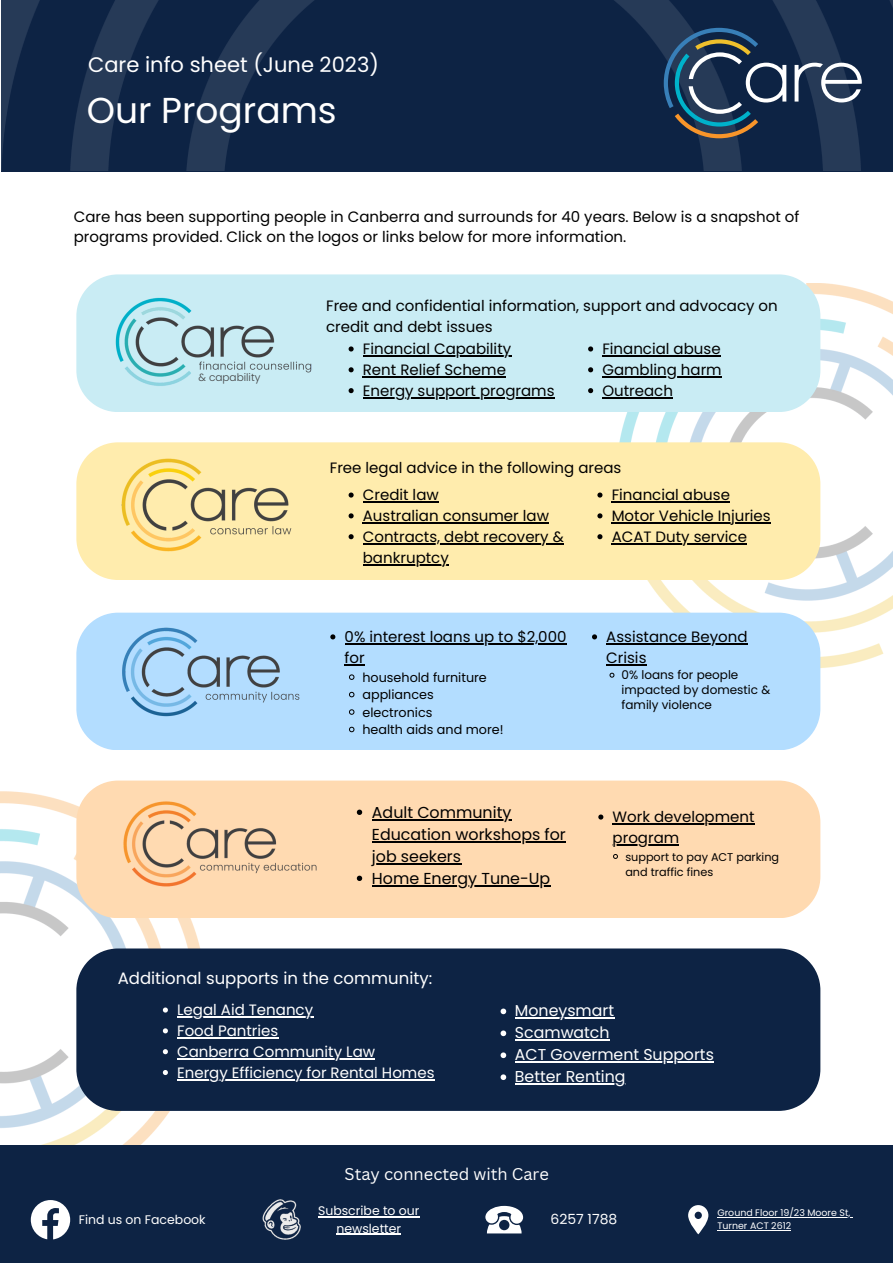
<style>
.page{position:relative;width:893px;height:1263px;background:#fff}
.page>*{position:absolute;margin:0;border:0;box-sizing:border-box;transform-origin:0 0}
.t1{font:36px "Poppins";color:#fff}
.t2{font:21px "Poppins";color:#fff}
.t3{font:16.5px "Poppins";color:#fff}
.t4{font:16.5px "Canva Sans";color:#fff}
.t5{font:15.83px/22px "Poppins";color:#000}
.t6{font:15.75px "Poppins";color:#fff}
.t7{font:15px/20.9px "Poppins";color:#000}
.t8{font:15px "Poppins";color:#fff}
.t9{font:13.95px "Poppins";color:#fff}
.t10{font:12.75px "Poppins";color:#000}
.t11{font:12.45px/17.5px "Poppins";color:#fff;text-align:center}
.t12{font:12px/14.6px "Poppins";color:#000}
.t13{font:11.25px/15.8px "Poppins";color:#000}
.t14{font:300 10.5px "Poppins";color:#404041}
.t15{font:9.45px "Poppins";color:#fff}
</style>
<div class="page">
<img style="left:606px;top:284px;width:287px;height:394px">
<img style="left:0;top:791px;width:200px;height:354px">
<img style="left:1px;top:0;width:892px;height:171px">
<svg style="left:664px;top:28px;width:122px;height:110px;background:#324a61"></svg>
<svg style="left:794px;top:63px;width:68px;height:39px"></svg>
<div style="left:76px;top:274px;width:744px;height:138px;background:#c9ecf4"></div>
<img style="left:114px;top:274px;width:198px;height:138px">
<svg style="left:348px;top:346px;width:6px;height:5px"></svg>
<hr style="left:363px;top:355px;width:148px;height:2px;background:#000">
<svg style="left:348px;top:367px;width:6px;height:5px"></svg>
<hr style="left:363px;top:376px;width:143px;height:1px;background:#000">
<svg style="left:348px;top:388px;width:6px;height:5px"></svg>
<hr style="left:363px;top:397px;width:191px;height:1px;background:#000">
<svg style="left:588px;top:346px;width:5px;height:5px"></svg>
<hr style="left:602px;top:355px;width:118px;height:2px;background:#000">
<svg style="left:588px;top:367px;width:5px;height:5px"></svg>
<hr style="left:602px;top:376px;width:119px;height:1px;background:#000">
<svg style="left:588px;top:388px;width:5px;height:5px"></svg>
<hr style="left:602px;top:397px;width:71px;height:1px;background:#000">
<div style="left:0;top:1145px;width:893px;height:118px;background:#0d2344"></div>
<img style="left:262px;top:1199px;width:39px;height:41px">
<hr style="left:318px;top:1216px;width:101px;height:1px;background:#fff">
<hr style="left:336px;top:1234px;width:65px;height:1px;background:#fff">
<svg style="left:485px;top:1206px;width:38px;height:27px"></svg>
<svg style="left:688px;top:1205px;width:20px;height:29px"></svg>
<hr style="left:717px;top:1217px;width:133px;height:1px;background:#fff">
<hr style="left:717px;top:1230px;width:74px;height:1px;background:#fff">
<div style="left:76px;top:613px;width:744px;height:137px;background:#b3ddff"></div>
<img style="left:122px;top:612px;width:178px;height:121px">
<svg style="left:330px;top:634px;width:5px;height:5px"></svg>
<hr style="left:344px;top:643px;width:126px;height:1px;background:#000">
<hr style="left:470px;top:643px;width:96px;height:1px;background:#000">
<svg style="left:344px;top:664px;width:21px;height:1px"></svg>
<svg style="left:349px;top:674px;width:6px;height:6px"></svg>
<svg style="left:349px;top:692px;width:6px;height:5px"></svg>
<svg style="left:349px;top:709px;width:6px;height:6px"></svg>
<svg style="left:349px;top:726px;width:6px;height:6px"></svg>
<svg style="left:592px;top:634px;width:5px;height:5px"></svg>
<hr style="left:606px;top:643px;width:141px;height:1px;background:#000">
<hr style="left:606px;top:664px;width:40px;height:1px;background:#000">
<svg style="left:609px;top:672px;width:5px;height:6px"></svg>
<div style="left:76px;top:780px;width:744px;height:138px;background:#ffdab1"></div>
<img style="left:123px;top:792px;width:195px;height:121px">
<svg style="left:357px;top:809px;width:5px;height:6px"></svg>
<hr style="left:372px;top:819px;width:139px;height:1px;background:#000">
<hr style="left:372px;top:841px;width:168px;height:1px;background:#000">
<svg style="left:540px;top:841px;width:26px;height:1px"></svg>
<hr style="left:372px;top:863px;width:89px;height:1px;background:#000">
<svg style="left:357px;top:876px;width:5px;height:5px"></svg>
<hr style="left:372px;top:885px;width:178px;height:1px;background:#000">
<svg style="left:598px;top:814px;width:5px;height:5px"></svg>
<hr style="left:612px;top:823px;width:142px;height:2px;background:#000">
<hr style="left:612px;top:844px;width:67px;height:1px;background:#000">
<svg style="left:613px;top:854px;width:5px;height:5px"></svg>
<div style="left:76px;top:442px;width:744px;height:138px;background:#ffecad"></div>
<img style="left:122px;top:445px;width:169px;height:120px">
<svg style="left:348px;top:492px;width:6px;height:6px"></svg>
<hr style="left:363px;top:501px;width:76px;height:2px;background:#000">
<svg style="left:348px;top:513px;width:6px;height:5px"></svg>
<hr style="left:363px;top:522px;width:186px;height:1px;background:#000">
<svg style="left:348px;top:534px;width:6px;height:5px"></svg>
<hr style="left:363px;top:543px;width:201px;height:1px;background:#000">
<hr style="left:363px;top:564px;width:86px;height:1px;background:#000">
<svg style="left:597px;top:492px;width:5px;height:6px"></svg>
<hr style="left:611px;top:501px;width:119px;height:2px;background:#000">
<svg style="left:597px;top:513px;width:5px;height:5px"></svg>
<hr style="left:611px;top:522px;width:160px;height:1px;background:#000">
<svg style="left:597px;top:534px;width:5px;height:5px"></svg>
<hr style="left:611px;top:543px;width:136px;height:1px;background:#000">
<svg style="left:31px;top:1200px;width:39px;height:39px"></svg>
<div style="left:76px;top:948px;width:744px;height:163px;background:#0d2344"></div>
<svg style="left:163px;top:1007px;width:5px;height:5px"></svg>
<hr style="left:177px;top:1016px;width:136px;height:2px;background:#fff">
<svg style="left:163px;top:1028px;width:5px;height:5px"></svg>
<hr style="left:177px;top:1037px;width:101px;height:1px;background:#fff">
<svg style="left:163px;top:1049px;width:5px;height:5px"></svg>
<hr style="left:177px;top:1058px;width:198px;height:1px;background:#fff">
<svg style="left:163px;top:1070px;width:5px;height:5px"></svg>
<hr style="left:177px;top:1079px;width:257px;height:1px;background:#fff">
<svg style="left:500px;top:1008px;width:6px;height:6px"></svg>
<hr style="left:515px;top:1017px;width:99px;height:2px;background:#fff">
<svg style="left:500px;top:1030px;width:6px;height:6px"></svg>
<hr style="left:515px;top:1039px;width:94px;height:1px;background:#fff">
<svg style="left:500px;top:1052px;width:6px;height:6px"></svg>
<hr style="left:515px;top:1061px;width:199px;height:1px;background:#fff">
<svg style="left:500px;top:1074px;width:6px;height:6px"></svg>
<hr style="left:515px;top:1083px;width:110px;height:1px;background:#fff">
<p class="t2" style="left:88px;top:50px;width:292px">Care info sheet (June 2023)</p>
<p class="t1" style="left:87px;top:85px;width:251px">Our Programs</p>
<p class="t7" style="left:74px;top:206px;width:727px">Care has been supporting people in Canberra and surrounds for 40 years. Below is a snapshot of programs provided. Click on the logos or links below for more information.</p>
<p class="t14" style="left:199px;top:370px;width:63px">&amp; capability</p>
<p class="t7" style="left:326px;top:296px;width:453px">Free and confidential information, support and advocacy on credit and debt issues</p>
<p class="t7" style="left:363px;top:339px;width:150px">Financial Capability</p>
<p class="t7" style="left:363px;top:359px;width:145px">Rent Relief Scheme</p>
<p class="t7" style="left:363px;top:380px;width:193px">Energy support programs</p>
<p class="t7" style="left:602px;top:339px;width:120px">Financial abuse</p>
<p class="t7" style="left:602px;top:359px;width:121px">Gambling harm</p>
<p class="t7" style="left:602px;top:380px;width:72px">Outreach</p>
<p class="t7" style="left:330px;top:457px;width:293px">Free legal advice in the following areas</p>
<p class="t7" style="left:363px;top:485px;width:77px">Credit law</p>
<p class="t7" style="left:363px;top:505px;width:188px">Australian consumer law</p>
<p class="t7" style="left:363px;top:526px;width:202px">Contracts, debt recovery &amp; bankruptcy</p>
<p class="t7" style="left:344px;top:626px;width:223px">0% interest loans up to $2,000 for</p>
<p class="t10" style="left:362px;top:668px;width:126px">household furniture</p>
<p class="t10" style="left:362px;top:686px;width:73px">appliances</p>
<p class="t10" style="left:362px;top:703px;width:71px">electronics</p>
<p class="t10" style="left:362px;top:721px;width:143px">health aids and more!</p>
<p class="t5" style="left:372px;top:801px;width:195px">Adult Community<br>Education workshops for job seekers</p>
<p class="t5" style="left:372px;top:867px;width:180px">Home Energy Tune-Up</p>
<p class="t7" style="left:611px;top:485px;width:120px">Financial abuse</p>
<p class="t7" style="left:611px;top:505px;width:161px">Motor Vehicle Injuries</p>
<p class="t7" style="left:611px;top:526px;width:137px">ACAT Duty service</p>
<p class="t7" style="left:606px;top:626px;width:143px">Assistance Beyond<br>Crisis</p>
<p class="t12" style="left:621px;top:668px;width:150px">0% loans for people impacted by domestic &amp; family violence</p>
<p class="t7" style="left:612px;top:807px;width:143px">Work development program</p>
<p class="t13" style="left:625px;top:849px;width:155px">support to pay ACT parking and traffic fines</p>
<p class="t3" style="left:118px;top:967px;width:316px">Additional supports in the community:</p>
<p class="t8" style="left:177px;top:999px;width:138px">Legal Aid Tenancy</p>
<p class="t8" style="left:177px;top:1020px;width:103px">Food Pantries</p>
<p class="t8" style="left:177px;top:1041px;width:199px">Canberra Community Law</p>
<p class="t8" style="left:177px;top:1062px;width:259px">Energy Efficiency for Rental Homes</p>
<p class="t6" style="left:515px;top:1000px;width:101px">Moneysmart</p>
<p class="t6" style="left:515px;top:1022px;width:96px">Scamwatch</p>
<p class="t6" style="left:515px;top:1044px;width:200px">ACT Goverment Supports</p>
<p class="t6" style="left:515px;top:1066px;width:112px">Better Renting</p>
<p class="t11" style="left:79px;top:1211px;width:128px">Find us on Facebook</p>
<p class="t4" style="left:344px;top:1162px;width:206px">Stay connected with Care</p>
<p class="t11" style="left:318px;top:1202px;width:103px">Subscribe to our newsletter</p>
<p class="t9" style="left:550px;top:1209px;width:68px">6257 1788</p>
<p class="t15" style="left:717px;top:1206px;width:134px">Ground Floor 19/23 Moore St,</p>
<p class="t15" style="left:717px;top:1219px;width:75px">Turner ACT 2612</p>
</div>
